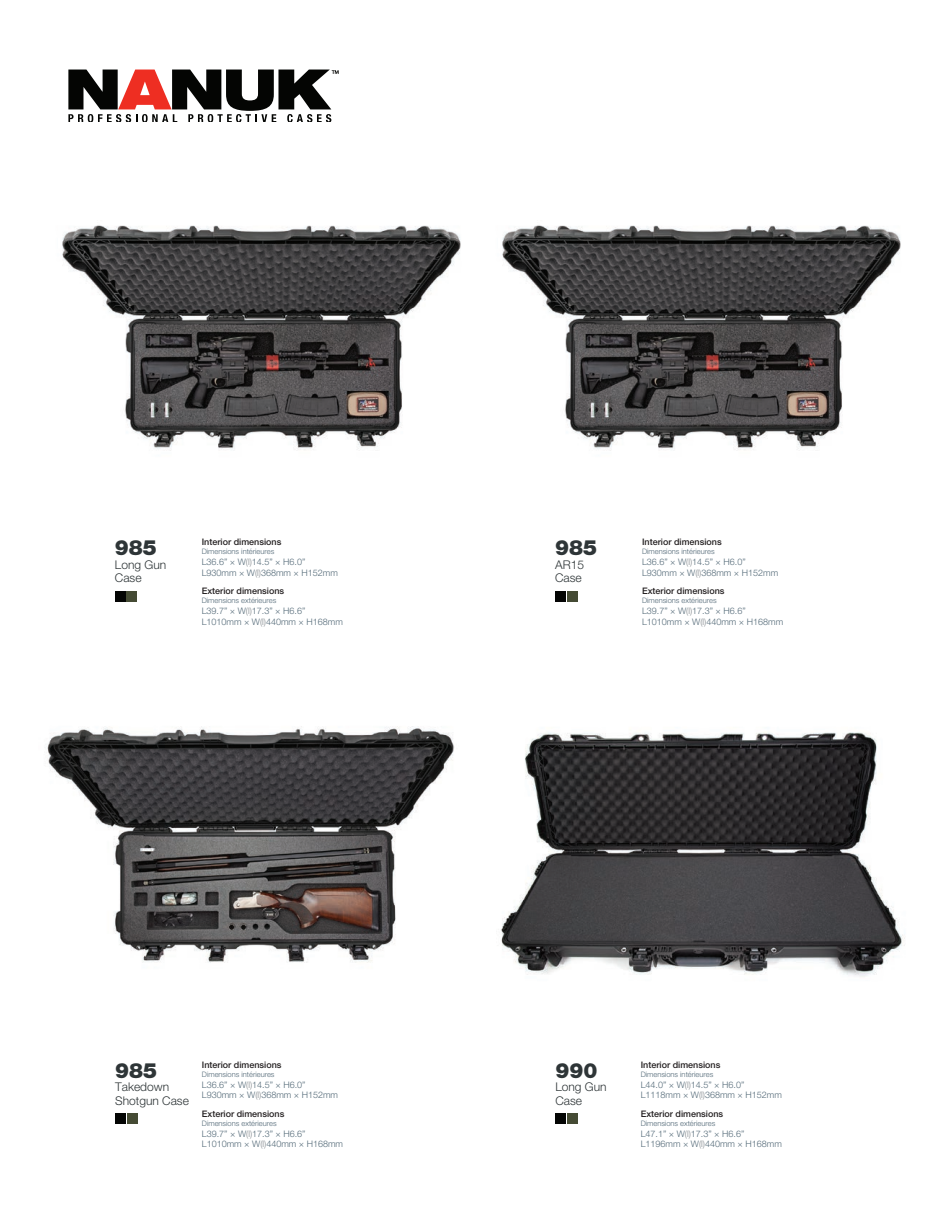
<style>
.page{position:relative;width:945px;height:1215px;background:#fff}
.page>*{position:absolute;margin:0;border:0;box-sizing:border-box;transform-origin:0 0}
.t1{font:900 21px "Helvetica Neue LT Std";color:#2e3537}
.t2{font:300 12px/13.5px "Helvetica Neue LT Std";color:#2e3537}
.t3{font:300 9px/10.8px "Helvetica Neue LT Std";color:#546a78}
.t4{font:500 9px "Helvetica Neue LT Std";color:#231f20}
.t5{font:300 7.5px "Helvetica Neue LT Std";color:#546a78}
.s1{color:#7f858a}
</style>
<div class="page">
<svg style="left:68px;top:70px;width:271px;height:52px"></svg>
<img style="left:502px;top:225px;width:399px;height:226px">
<img style="left:47px;top:726px;width:408px;height:237px">
<img style="left:62px;top:225px;width:399px;height:226px">
<div style="left:555px;top:1114px;width:11px;height:10px;background:#040504"></div>
<div style="left:567px;top:1114px;width:11px;height:10px;background:#454b34"></div>
<div style="left:555px;top:591px;width:10px;height:10px;background:#040504"></div>
<div style="left:567px;top:591px;width:10px;height:10px;background:#454b34"></div>
<div style="left:115px;top:1114px;width:10px;height:10px;background:#040504"></div>
<div style="left:127px;top:1114px;width:10px;height:10px;background:#454b34"></div>
<div style="left:115px;top:591px;width:10px;height:10px;background:#040504"></div>
<div style="left:127px;top:591px;width:10px;height:10px;background:#454b34"></div>
<img style="left:501px;top:732px;width:404px;height:245px">
<h1 class="t1" style="left:115px;top:535px;width:44px">985</h1>
<h2 class="t2" style="left:115px;top:558px;width:53px">Long Gun<br>Case</h2>
<p class="t4" style="left:202px;top:537px;width:81px">Interior dimensions</p>
<p class="t5" style="left:202px;top:547px;width:74px">Dimensions intérieures</p>
<p class="t3" style="left:202px;top:556px;width:138px">L36.6” × W<span class="s1">(l)</span>14.5” × H6.0”<br>L930mm × W<span class="s1">(l)</span>368mm × H152mm</p>
<p class="t4" style="left:202px;top:586px;width:84px">Exterior dimensions</p>
<p class="t5" style="left:202px;top:596px;width:76px">Dimensions extérieures</p>
<p class="t3" style="left:202px;top:605px;width:143px">L39.7” × W<span class="s1">(l)</span>17.3” × H6.6”<br>L1010mm × W<span class="s1">(l)</span>440mm × H168mm</p>
<h1 class="t1" style="left:115px;top:1058px;width:44px">985</h1>
<h2 class="t2" style="left:115px;top:1080px;width:75px">Takedown<br>Shotgun Case</h2>
<p class="t4" style="left:202px;top:1059px;width:81px">Interior dimensions</p>
<p class="t5" style="left:202px;top:1070px;width:74px">Dimensions intérieures</p>
<p class="t3" style="left:202px;top:1079px;width:138px">L36.6” × W<span class="s1">(l)</span>14.5” × H6.0”<br>L930mm × W<span class="s1">(l)</span>368mm × H152mm</p>
<p class="t4" style="left:202px;top:1108px;width:84px">Exterior dimensions</p>
<p class="t5" style="left:202px;top:1119px;width:76px">Dimensions extérieures</p>
<p class="t3" style="left:202px;top:1128px;width:143px">L39.7” × W<span class="s1">(l)</span>17.3” × H6.6”<br>L1010mm × W<span class="s1">(l)</span>440mm × H168mm</p>
<h1 class="t1" style="left:555px;top:535px;width:44px">985</h1>
<h2 class="t2" style="left:555px;top:558px;width:30px">AR15<br>Case</h2>
<p class="t4" style="left:642px;top:537px;width:81px">Interior dimensions</p>
<p class="t5" style="left:642px;top:547px;width:74px">Dimensions intérieures</p>
<p class="t3" style="left:642px;top:556px;width:138px">L36.6” × W<span class="s1">(l)</span>14.5” × H6.0”<br>L930mm × W<span class="s1">(l)</span>368mm × H152mm</p>
<p class="t4" style="left:642px;top:586px;width:84px">Exterior dimensions</p>
<p class="t5" style="left:642px;top:596px;width:76px">Dimensions extérieures</p>
<p class="t3" style="left:642px;top:605px;width:143px">L39.7” × W<span class="s1">(l)</span>17.3” × H6.6”<br>L1010mm × W<span class="s1">(l)</span>440mm × H168mm</p>
<h1 class="t1" style="left:555px;top:1058px;width:44px">990</h1>
<h2 class="t2" style="left:555px;top:1080px;width:53px">Long Gun<br>Case</h2>
<p class="t4" style="left:641px;top:1059px;width:81px">Interior dimensions</p>
<p class="t5" style="left:641px;top:1070px;width:74px">Dimensions intérieures</p>
<p class="t3" style="left:641px;top:1079px;width:143px">L44.0” × W<span class="s1">(l)</span>14.5” × H6.0”<br>L1118mm × W<span class="s1">(l)</span>368mm × H152mm</p>
<p class="t4" style="left:641px;top:1108px;width:84px">Exterior dimensions</p>
<p class="t5" style="left:641px;top:1119px;width:76px">Dimensions extérieures</p>
<p class="t3" style="left:641px;top:1128px;width:143px">L47.1” × W<span class="s1">(l)</span>17.3” × H6.6”<br>L1196mm × W<span class="s1">(l)</span>440mm × H168mm</p>
</div>
